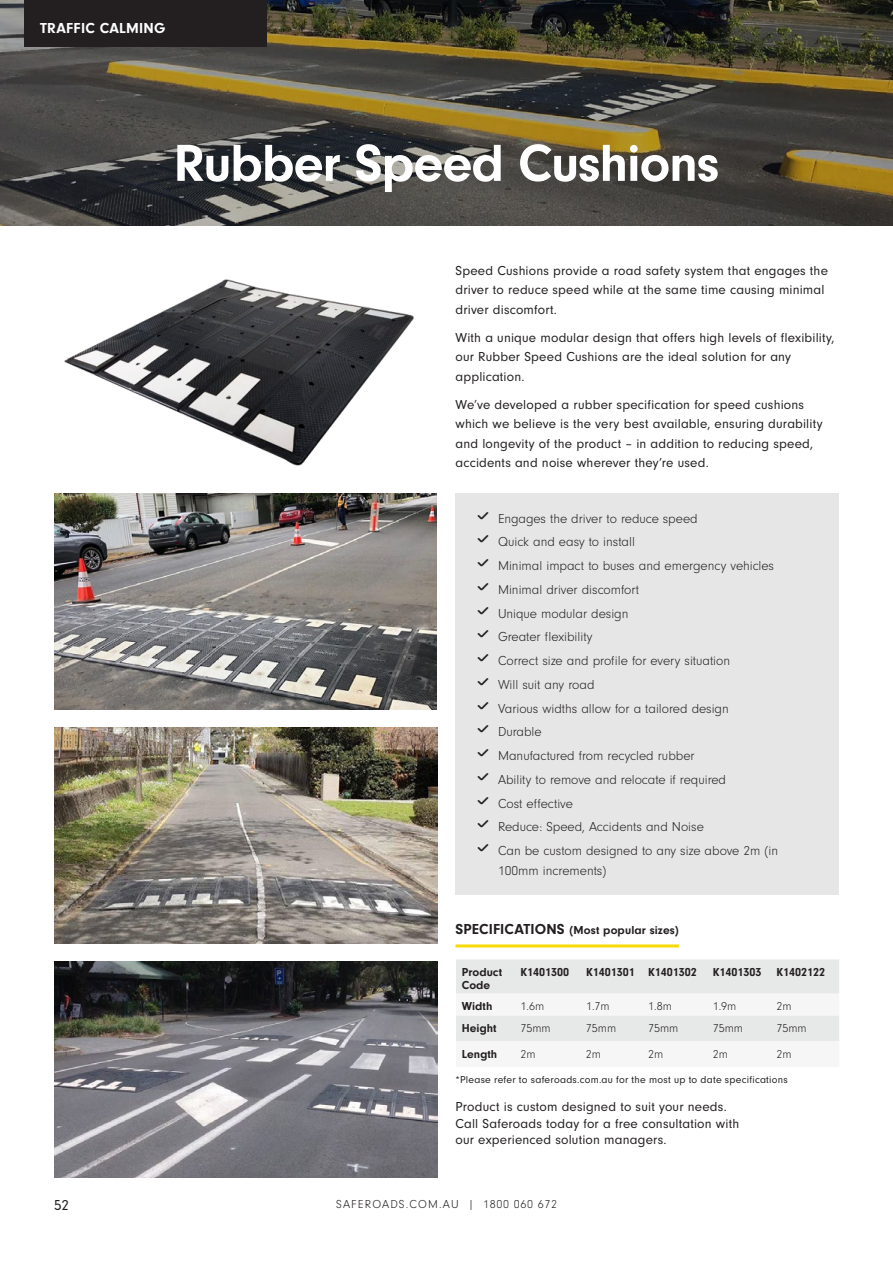
<style>
.page{position:relative;width:893px;height:1263px;background:#fff}
.page>*{position:absolute;margin:0;border:0;box-sizing:border-box;transform-origin:0 0}
.t1{font:700 54px "Neuzeit Gro";letter-spacing:-.02em;color:#fff}
.t2{font:700 15px "Neuzeit Gro";letter-spacing:.02em;color:#fff}
.t3{font:15px "Neuzeit Gro";color:#231f20}
.t4{font:13.5px/19.5px "Neuzeit Gro";letter-spacing:.015em;color:#231f20}
.t5{font:300 13.5px/19.5px "Neuzeit Gro";color:#231f20}
.t6{font:700 12px/13.5px "Neuzeit Gro";color:#231f20}
.t7{font:300 12px "Neuzeit Gro";color:#231f20}
.t8{font:300 12px "Neuzeit Gro";letter-spacing:.08em;color:#231f20}
.t9{font:10.5px "Neuzeit Gro";letter-spacing:.02em;color:#231f20}
.s1{font-family:"SS Community";font-weight:400}
.s2{font-size:15px}
</style>
<div class="page">
<hr style="left:455px;top:944px;width:224px;height:3px;background:#f8da04">
<img style="left:0;top:0;width:893px;height:226px">
<div style="left:455px;top:493px;width:384px;height:402px;background:#e6e6e6"></div>
<img style="left:64px;top:279px;width:350px;height:187px">
<svg style="left:456px;top:959px;width:383px;height:82px"></svg>
<img style="left:54px;top:493px;width:383px;height:216px">
<img style="left:54px;top:727px;width:383px;height:216px">
<img style="left:54px;top:961px;width:383px;height:217px">
<hr style="left:892px;top:799px;width:1px;height:464px;background:#231f20">
<div style="left:24px;top:0;width:243px;height:47px;background:#231f20"></div>
<p class="t2" style="left:40px;top:19px;width:127px">TRAFFIC CALMING</p>
<h1 class="t1" style="left:174px;top:133px;width:547px">Rubber Speed Cushions</h1>
<p class="t4" style="left:455px;top:261px;width:374px">Speed Cushions provide a road safety system that engages the driver to reduce speed while at the same time causing minimal driver discomfort.</p>
<p class="t4" style="left:455px;top:328px;width:381px">With a unique modular design that offers high levels of flexibility, our Rubber Speed Cushions are the ideal solution for any application.</p>
<p class="t4" style="left:455px;top:395px;width:369px">We’ve developed a rubber specification for speed cushions which we believe is the very best available, ensuring durability and longevity of the product – in addition to reducing speed, accidents and noise wherever they’re used.</p>
<p class="t5" style="left:476px;top:509px;width:223px"><span class="s1">✓</span> Engages the driver to reduce speed</p>
<p class="t5" style="left:476px;top:533px;width:160px"><span class="s1">✓</span> Quick and easy to install</p>
<p class="t5" style="left:476px;top:556px;width:300px"><span class="s1">✓</span> Minimal impact to buses and emergency vehicles</p>
<p class="t5" style="left:476px;top:580px;width:165px"><span class="s1">✓</span> Minimal driver discomfort</p>
<p class="t5" style="left:476px;top:604px;width:154px"><span class="s1">✓</span> Unique modular design</p>
<p class="t5" style="left:476px;top:628px;width:118px"><span class="s1">✓</span> Greater flexibility</p>
<p class="t5" style="left:476px;top:651px;width:256px"><span class="s1">✓</span> Correct size and profile for every situation</p>
<p class="t5" style="left:476px;top:675px;width:120px"><span class="s1">✓</span> Will suit any road</p>
<p class="t5" style="left:476px;top:699px;width:254px"><span class="s1">✓</span> Various widths allow for a tailored design</p>
<p class="t5" style="left:476px;top:723px;width:67px"><span class="s1">✓</span> Durable</p>
<p class="t5" style="left:476px;top:746px;width:220px"><span class="s1">✓</span> Manufactured from recycled rubber</p>
<p class="t5" style="left:476px;top:770px;width:252px"><span class="s1">✓</span> Ability to remove and relocate if required</p>
<p class="t5" style="left:476px;top:794px;width:98px"><span class="s1">✓</span> Cost effective</p>
<p class="t5" style="left:476px;top:818px;width:229px"><span class="s1">✓</span> Reduce: Speed, Accidents and Noise</p>
<p class="t5" style="left:498px;top:841px;width:282px;text-indent:-22px"><span class="s1">✓</span> Can be custom designed to any size above 2m (in<br>100mm increments)</p>
<p class="t6" style="left:455px;top:923px;width:225px"><span class="s2">SPECIFICATIONS</span> (Most popular sizes)</p>
<p class="t6" style="left:462px;top:965px;width:42px">Product<br>Code</p>
<p class="t6" style="left:520px;top:965px;width:50px">K1401300</p>
<p class="t6" style="left:586px;top:965px;width:112px">K1401301 K1401302</p>
<p class="t6" style="left:713px;top:965px;width:50px">K1401303</p>
<p class="t6" style="left:776px;top:965px;width:50px">K1402122</p>
<p class="t6" style="left:462px;top:999px;width:32px">Width</p>
<p class="t7" style="left:520px;top:1000px;width:25px">1.6m</p>
<p class="t7" style="left:586px;top:1000px;width:25px">1.7m</p>
<p class="t7" style="left:648px;top:1000px;width:25px">1.8m</p>
<p class="t7" style="left:713px;top:1000px;width:25px">1.9m</p>
<p class="t7" style="left:776px;top:1000px;width:17px">2m</p>
<p class="t6" style="left:462px;top:1021px;width:36px">Height</p>
<p class="t7" style="left:520px;top:1022px;width:32px">75mm</p>
<p class="t7" style="left:586px;top:1022px;width:32px">75mm</p>
<p class="t7" style="left:648px;top:1022px;width:32px">75mm</p>
<p class="t7" style="left:713px;top:1022px;width:32px">75mm</p>
<p class="t7" style="left:776px;top:1022px;width:32px">75mm</p>
<p class="t6" style="left:462px;top:1047px;width:37px">Length</p>
<p class="t7" style="left:520px;top:1047px;width:17px">2m</p>
<p class="t7" style="left:586px;top:1047px;width:17px">2m</p>
<p class="t7" style="left:648px;top:1047px;width:17px">2m</p>
<p class="t7" style="left:713px;top:1047px;width:17px">2m</p>
<p class="t7" style="left:776px;top:1047px;width:17px">2m</p>
<p class="t9" style="left:455px;top:1074px;width:334px">*Please refer to saferoads.com.au for the most up to date specifications</p>
<p class="t4" style="left:455px;top:1099px;width:285px;line-height:16.5px">Product is custom designed to suit your needs.<br>Call Saferoads today for a free consultation with our experienced solution managers.</p>
<p class="t3" style="left:54px;top:1197px;width:16px">52</p>
<p class="t8" style="left:336px;top:1198px;width:222px">SAFEROADS.COM.AU | 1800 060 672</p>
</div>
